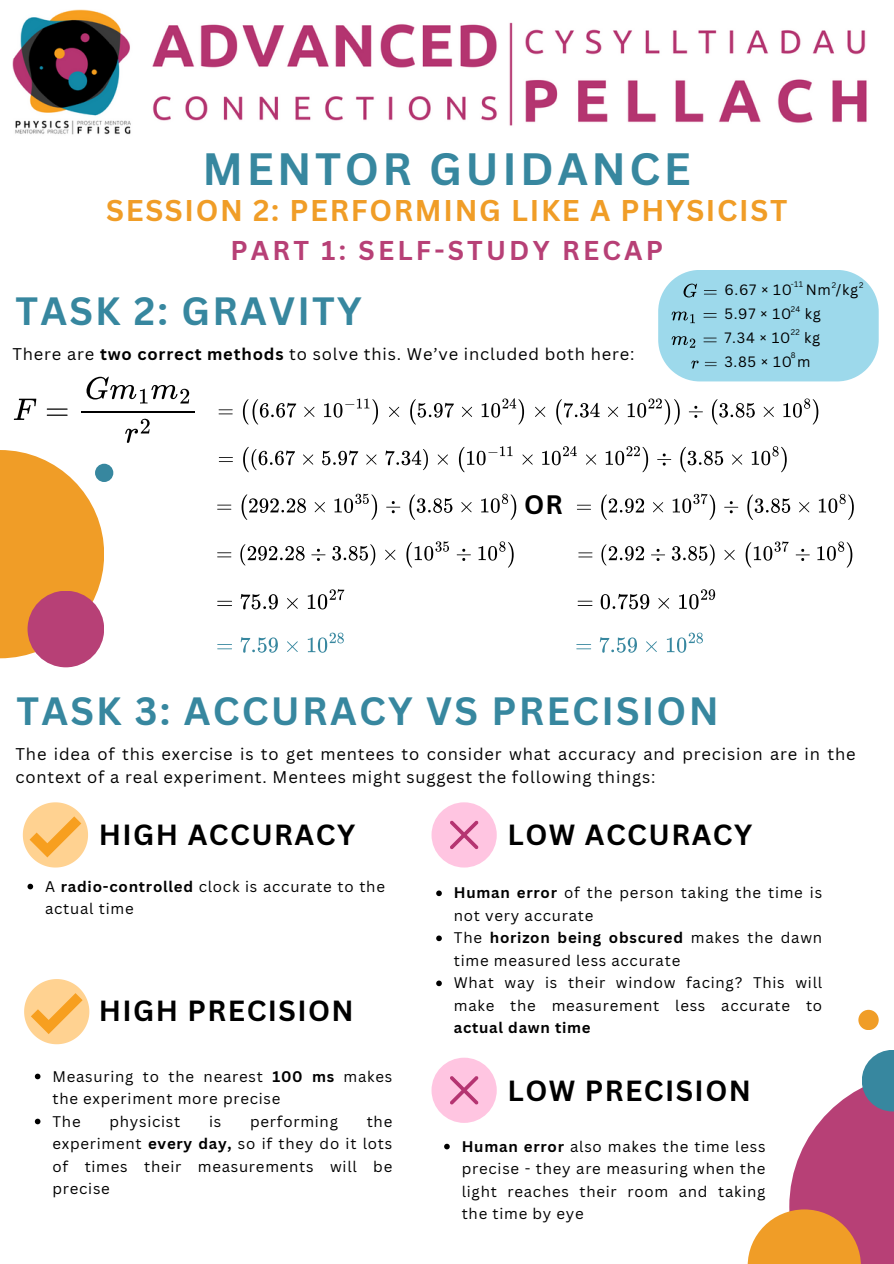
<style>
.page{position:relative;width:894px;height:1264px;background:#fff}
.page>*{position:absolute;margin:0;border:0;box-sizing:border-box;transform-origin:0 0}
.t1{font:700 44.1px "Canva Sans";letter-spacing:.08em;color:#37879f}
.t2{font:700 38.4px "Canva Sans";letter-spacing:.055em;color:#37879f}
.t3{font:700 29.25px "Canva Sans";letter-spacing:.055em;color:#f09d27}
.t4{font:700 28.35px "Canva Sans";letter-spacing:.05em;color:#000}
.t5{font:700 26.55px "Canva Sans";letter-spacing:.12em;color:#b74076}
.t6{font:700 25.95px "Canva Sans";color:#000}
.t7{font:16.5px/23.7px "Canva Sans";letter-spacing:.05em;color:#000}
.t8{font:15px/22.5px "Canva Sans";letter-spacing:.05em;color:#000}
.t9{font:14.55px/23.9px "Canva Sans";letter-spacing:.05em;color:#000}
.t10{font:7.95px "Canva Sans";color:#000}
.s1{font-weight:700}
</style>
<div class="page">
<img style="left:12px;top:10px;width:855px;height:125px">
<svg style="left:789px;top:1088px;width:104px;height:175px;fill:#b74076"></svg>
<svg style="left:861px;top:1050px;width:32px;height:61px;background:#5c8da6"></svg>
<svg style="left:747px;top:1209px;width:113px;height:54px;background:#eb9e49"></svg>
<div style="left:858px;top:1009px;width:20px;height:21px;background:#f09d27;border-radius:50%"></div>
<div style="left:0;top:450px;width:104px;height:208px;background:#f09d27"></div>
<div style="left:95px;top:463px;width:18px;height:19px;background:#37879f;border-radius:50%"></div>
<div style="left:28px;top:590px;width:76px;height:77px;background:#b74076;border-radius:50%"></div>
<svg style="left:14px;top:398px;width:22px;height:22px"></svg>
<hr style="left:47px;top:408px;width:21px;height:2px;background:#000">
<hr style="left:47px;top:414px;width:21px;height:2px;background:#000">
<svg style="left:86px;top:377px;width:103px;height:26px"></svg>
<svg style="left:125px;top:419px;width:24px;height:24px"></svg>
<hr style="left:82px;top:411px;width:113px;height:2px;background:#000">
<svg style="left:218px;top:409px;width:14px;height:5px"></svg>
<svg style="left:243px;top:399px;width:53px;height:25px"></svg>
<svg style="left:304px;top:407px;width:10px;height:10px"></svg>
<svg style="left:324px;top:398px;width:54px;height:26px"></svg>
<svg style="left:389px;top:407px;width:10px;height:10px"></svg>
<svg style="left:410px;top:399px;width:43px;height:25px"></svg>
<svg style="left:462px;top:407px;width:10px;height:10px"></svg>
<svg style="left:481px;top:398px;width:43px;height:26px"></svg>
<svg style="left:535px;top:407px;width:10px;height:10px"></svg>
<svg style="left:556px;top:399px;width:43px;height:25px"></svg>
<svg style="left:608px;top:407px;width:10px;height:10px"></svg>
<svg style="left:627px;top:398px;width:52px;height:26px"></svg>
<svg style="left:688px;top:406px;width:14px;height:12px"></svg>
<svg style="left:712px;top:399px;width:42px;height:25px"></svg>
<svg style="left:763px;top:407px;width:10px;height:10px"></svg>
<svg style="left:783px;top:398px;width:35px;height:26px"></svg>
<svg style="left:217px;top:644px;width:15px;height:5px"></svg>
<svg style="left:240px;top:637px;width:38px;height:15px"></svg>
<svg style="left:287px;top:641px;width:10px;height:11px"></svg>
<svg style="left:308px;top:632px;width:36px;height:20px"></svg>
<svg style="left:219px;top:457px;width:14px;height:5px"></svg>
<svg style="left:243px;top:447px;width:52px;height:25px"></svg>
<svg style="left:303px;top:454px;width:10px;height:10px"></svg>
<svg style="left:322px;top:450px;width:36px;height:15px"></svg>
<svg style="left:366px;top:454px;width:10px;height:10px"></svg>
<svg style="left:385px;top:449px;width:43px;height:21px"></svg>
<svg style="left:437px;top:454px;width:11px;height:10px"></svg>
<svg style="left:459px;top:446px;width:53px;height:26px"></svg>
<svg style="left:522px;top:454px;width:10px;height:10px"></svg>
<svg style="left:542px;top:446px;width:34px;height:19px"></svg>
<svg style="left:586px;top:454px;width:10px;height:10px"></svg>
<svg style="left:605px;top:446px;width:43px;height:26px"></svg>
<svg style="left:657px;top:453px;width:14px;height:12px"></svg>
<svg style="left:680px;top:447px;width:43px;height:25px"></svg>
<svg style="left:732px;top:454px;width:10px;height:10px"></svg>
<svg style="left:751px;top:446px;width:35px;height:26px"></svg>
<svg style="left:217px;top:504px;width:14px;height:6px"></svg>
<svg style="left:241px;top:494px;width:65px;height:26px"></svg>
<svg style="left:314px;top:502px;width:11px;height:10px"></svg>
<svg style="left:334px;top:494px;width:43px;height:26px"></svg>
<svg style="left:386px;top:501px;width:14px;height:12px"></svg>
<svg style="left:409px;top:494px;width:43px;height:26px"></svg>
<svg style="left:461px;top:502px;width:10px;height:10px"></svg>
<svg style="left:481px;top:494px;width:35px;height:26px"></svg>
<svg style="left:217px;top:552px;width:14px;height:5px"></svg>
<svg style="left:240px;top:544px;width:64px;height:21px"></svg>
<svg style="left:311px;top:549px;width:14px;height:12px"></svg>
<svg style="left:332px;top:544px;width:43px;height:21px"></svg>
<svg style="left:385px;top:549px;width:10px;height:11px"></svg>
<svg style="left:406px;top:541px;width:43px;height:26px"></svg>
<svg style="left:456px;top:549px;width:14px;height:12px"></svg>
<svg style="left:478px;top:541px;width:35px;height:26px"></svg>
<svg style="left:217px;top:601px;width:15px;height:5px"></svg>
<svg style="left:240px;top:594px;width:38px;height:15px"></svg>
<svg style="left:287px;top:598px;width:10px;height:10px"></svg>
<svg style="left:308px;top:589px;width:36px;height:20px"></svg>
<svg style="left:658px;top:270px;width:220px;height:111px;background:#a0d8e9"></svg>
<svg style="left:576px;top:644px;width:15px;height:5px"></svg>
<svg style="left:599px;top:637px;width:37px;height:15px"></svg>
<svg style="left:646px;top:641px;width:10px;height:11px"></svg>
<svg style="left:666px;top:632px;width:36px;height:20px"></svg>
<svg style="left:577px;top:505px;width:13px;height:5px"></svg>
<svg style="left:601px;top:494px;width:43px;height:26px"></svg>
<svg style="left:653px;top:502px;width:10px;height:10px"></svg>
<svg style="left:672px;top:493px;width:43px;height:27px"></svg>
<svg style="left:724px;top:501px;width:14px;height:12px"></svg>
<svg style="left:747px;top:494px;width:43px;height:26px"></svg>
<svg style="left:799px;top:502px;width:10px;height:10px"></svg>
<svg style="left:818px;top:494px;width:35px;height:26px"></svg>
<svg style="left:577px;top:600px;width:15px;height:6px"></svg>
<svg style="left:600px;top:594px;width:49px;height:15px"></svg>
<svg style="left:658px;top:598px;width:11px;height:10px"></svg>
<svg style="left:679px;top:589px;width:36px;height:20px"></svg>
<svg style="left:578px;top:552px;width:14px;height:5px"></svg>
<svg style="left:601px;top:544px;width:43px;height:21px"></svg>
<svg style="left:651px;top:549px;width:14px;height:12px"></svg>
<svg style="left:671px;top:544px;width:43px;height:21px"></svg>
<svg style="left:724px;top:550px;width:10px;height:10px"></svg>
<svg style="left:745px;top:541px;width:43px;height:26px"></svg>
<svg style="left:795px;top:549px;width:14px;height:12px"></svg>
<svg style="left:817px;top:541px;width:35px;height:26px"></svg>
<div style="left:431px;top:802px;width:65px;height:65px;background:#ffc5e1;border-radius:50%"></div>
<svg style="left:450px;top:820px;width:28px;height:29px"></svg>
<div style="left:431px;top:1057px;width:65px;height:65px;background:#ffc5e1;border-radius:50%"></div>
<svg style="left:450px;top:1076px;width:28px;height:28px"></svg>
<svg style="left:23px;top:802px;width:65px;height:65px"></svg>
<svg style="left:27px;top:883px;width:6px;height:6px"></svg>
<svg style="left:35px;top:1073px;width:5px;height:6px"></svg>
<svg style="left:35px;top:1118px;width:5px;height:6px"></svg>
<svg style="left:436px;top:890px;width:5px;height:6px"></svg>
<svg style="left:436px;top:935px;width:5px;height:6px"></svg>
<svg style="left:436px;top:980px;width:5px;height:6px"></svg>
<svg style="left:444px;top:1143px;width:5px;height:6px"></svg>
<svg style="left:24px;top:979px;width:65px;height:65px"></svg>
<h6 class="t1" style="left:202px;top:137px;width:489px">MENTOR GUIDANCE</h6>
<p class="t3" style="left:106px;top:190px;width:682px">SESSION 2: PERFORMING LIKE A PHYSICIST</p>
<p class="t5" style="left:230px;top:232px;width:434px">PART 1: SELF-STUDY RECAP</p>
<p class="t2" style="left:16px;top:284px;width:347px">TASK 2: GRAVITY</p>
<p class="t7" style="left:12px;top:342px;width:623px">There are <span class="s1">two correct methods</span> to solve this. We’ve included both here:</p>
<h1 class="t10" style="left:790px;top:278px;width:14px">-11</h1>
<p class="t10" style="left:858px;top:280px;width:6px">2</p>
<h3 class="t10" style="left:790px;top:303px;width:11px">24</h3>
<h3 class="t10" style="left:790px;top:326px;width:11px">22</h3>
<p class="t10" style="left:790px;top:349px;width:6px">8</p>
<p class="t10" style="left:831px;top:280px;width:6px">2</p>
<p class="t9" style="left:724px;top:278px;width:135px">6.67 × 10 Nm /kg<br>5.97 × 10 kg<br>7.34 × 10 kg<br>3.85 × 10 m</p>
<p class="t6" style="left:524px;top:486px;width:40px">OR</p>
<p class="t2" style="left:17px;top:684px;width:703px">TASK 3: ACCURACY VS PRECISION</p>
<p class="t7" style="left:16px;top:741px;width:841px">The idea of this exercise is to get mentees to consider what accuracy and precision are in the context of a real experiment. Mentees might suggest the following things:</p>
<h5 class="t4" style="left:99px;top:814px;width:258px">HIGH ACCURACY</h5>
<h2 class="t8" style="left:45px;top:874px;width:341px">A <span class="s1">radio-controlled</span> clock is accurate to the actual time</h2>
<p class="t4" style="left:99px;top:990px;width:256px">HIGH PRECISION</p>
<p class="t8" style="left:52px;top:1064px;width:341px">Measuring to the nearest <span class="s1">100 ms</span> makes the experiment more precise</p>
<p class="t8" style="left:52px;top:1109px;width:30px">The</p>
<p class="t8" style="left:109px;top:1109px;width:72px">physicist</p>
<p class="t8" style="left:209px;top:1109px;width:14px">is</p>
<p class="t8" style="left:250px;top:1109px;width:89px">performing</p>
<p class="t8" style="left:52px;top:1109px;width:341px;text-align:justify;text-indent:314px">the experiment <span class="s1">every day,</span> so if they do it lots of times their measurements will be precise</p>
<p class="t4" style="left:507px;top:814px;width:246px">LOW ACCURACY</p>
<p class="t8" style="left:453px;top:881px;width:370px"><span class="s1">Human error</span> of the person taking the time is not very accurate</p>
<h4 class="t8" style="left:453px;top:926px;width:370px">The <span class="s1">horizon being obscured</span> makes the dawn time measured less accurate</h4>
<p class="t8" style="left:453px;top:971px;width:370px;text-align:justify">What way is their window facing? This will make the measurement less accurate to <span class="s1">actual dawn time</span></p>
<p class="t4" style="left:507px;top:1070px;width:245px">LOW PRECISION</p>
<p class="t8" style="left:461px;top:1134px;width:305px;text-align:justify"><span class="s1">Human error</span> also makes the time less precise - they are measuring when the light reaches their room and taking the time by eye</p>
</div>
